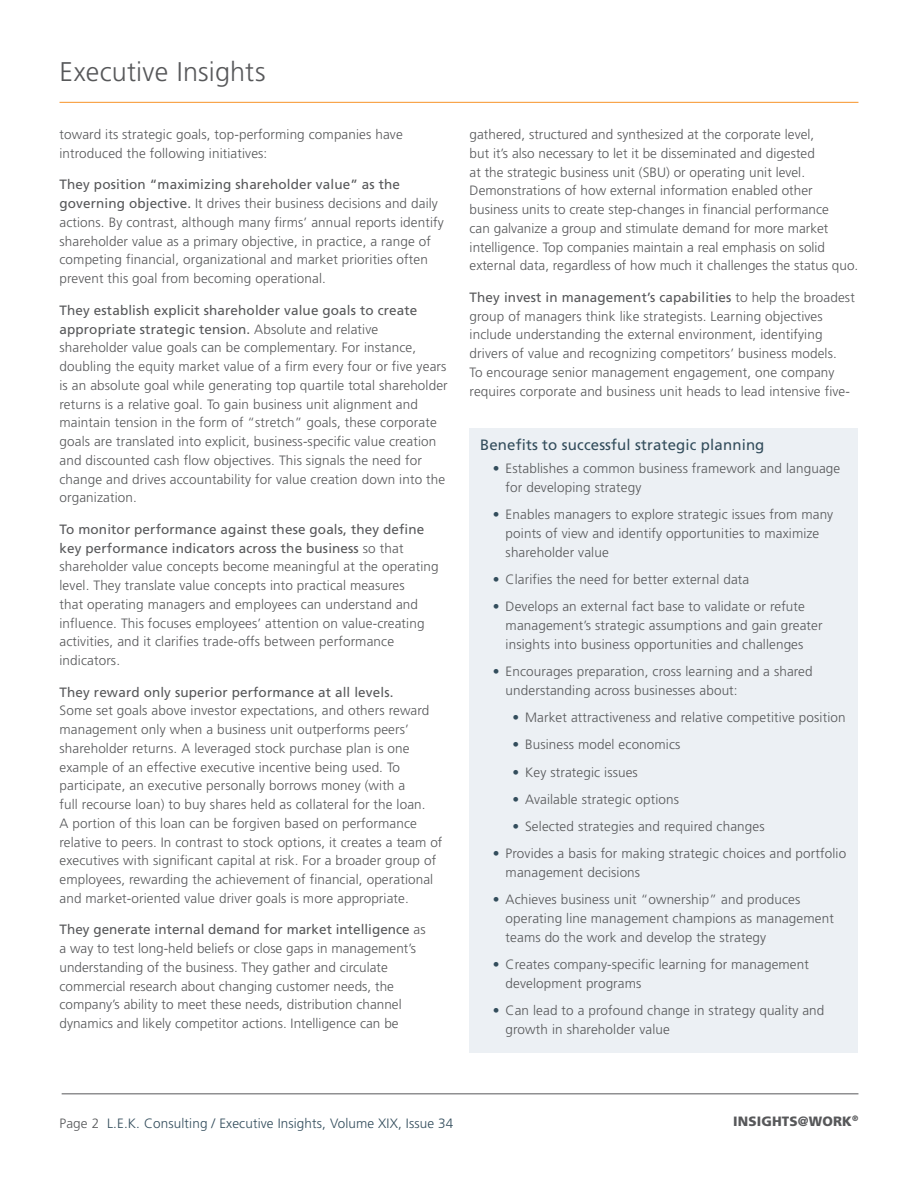
<style>
.page{position:relative;width:918px;height:1188px;background:#fff}
.page>*{position:absolute;margin:0;border:0;box-sizing:border-box;transform-origin:0 0}
.Exec_Insight_Head{font:300 27px "Frutiger";letter-spacing:.005em;color:#57585a}
.Sub_Head_for_body{font:15px "Frutiger";letter-spacing:.01em;color:#334d5c}
.Body_Copy{font:300 13.5px/18.8px "Frutiger";letter-spacing:.01em;color:#57585a}
.Footer_information{font:300 13.5px "Frutiger";letter-spacing:.01em;color:#334d5c}
.Footer_information-2{font:900 13.5px "Frutiger";letter-spacing:.01em;color:#57585a}
.s1{font-weight:400}
.s2{color:#334d5c}
.s3{color:#57585a}
</style>
<div class="page">
<hr style="left:60px;top:102px;width:798px;height:1px;background:#f79328">
<hr style="left:62px;top:1094px;width:796px;height:1px;background:#57585a">
<div style="left:469px;top:428px;width:389px;height:625px;background:#ecf0f4"></div>
<p class="Exec_Insight_Head" style="left:60px;top:56px;width:207px">Executive Insights</p>
<p class="Body_Copy" style="left:60px;top:125px;width:345px">toward its strategic goals, top-performing companies have introduced the following initiatives:</p>
<p class="Body_Copy" style="left:60px;top:176px;width:386px"><span class="s1">They position “maximizing shareholder value” as the governing objective.</span> It drives their business decisions and daily actions. By contrast, although many firms’ annual reports identify shareholder value as a primary objective, in practice, a range of competing financial, organizational and market priorities often prevent this goal from becoming operational.</p>
<p class="Body_Copy" style="left:60px;top:301px;width:390px"><span class="s1">They establish explicit shareholder value goals to create appropriate strategic tension.</span> Absolute and relative shareholder value goals can be complementary. For instance, doubling the equity market value of a firm every four or five years is an absolute goal while generating top quartile total shareholder returns is a relative goal. To gain business unit alignment and maintain tension in the form of “stretch” goals, these corporate goals are translated into explicit, business-specific value creation and discounted cash flow objectives. This signals the need for change and drives accountability for value creation down into the organization.</p>
<p class="Body_Copy" style="left:60px;top:520px;width:381px"><span class="s1">To monitor performance against these goals, they define key performance indicators across the business</span> so that shareholder value concepts become meaningful at the operating level. They translate value concepts into practical measures<br>that operating managers and employees can understand and influence. This focuses employees’ attention on value-creating activities, and it clarifies trade-offs between performance indicators.</p>
<p class="Body_Copy" style="left:60px;top:683px;width:384px"><span class="s1">They reward only superior performance at all levels.<br></span>Some set goals above investor expectations, and others reward management only when a business unit outperforms peers’ shareholder returns. A leveraged stock purchase plan is one example of an effective executive incentive being used. To participate, an executive personally borrows money (with a<br>full recourse loan) to buy shares held as collateral for the loan.<br>A portion of this loan can be forgiven based on performance relative to peers. In contrast to stock options, it creates a team of executives with significant capital at risk. For a broader group of employees, rewarding the achievement of financial, operational and market-oriented value driver goals is more appropriate.</p>
<p class="Body_Copy" style="left:60px;top:920px;width:368px"><span class="s1">They generate internal demand for market intelligence</span> as a way to test long-held beliefs or close gaps in management’s understanding of the business. They gather and circulate commercial research about changing customer needs, the company’s ability to meet these needs, distribution channel dynamics and likely competitor actions. Intelligence can be</p>
<p class="Body_Copy" style="left:470px;top:125px;width:390px">gathered, structured and synthesized at the corporate level,<br>but it’s also necessary to let it be disseminated and digested<br>at the strategic business unit (SBU) or operating unit level.<br>Demonstrations of how external information enabled other business units to create step-changes in financial performance<br>can galvanize a group and stimulate demand for more market intelligence. Top companies maintain a real emphasis on solid external data, regardless of how much it challenges the status quo.</p>
<p class="Body_Copy" style="left:470px;top:288px;width:387px"><span class="s1">They invest in management’s capabilities</span> to help the broadest group of managers think like strategists. Learning objectives include understanding the external environment, identifying drivers of value and recognizing competitors’ business models.<br>To encourage senior management engagement, one company requires corporate and business unit heads to lead intensive five-</p>
<p class="Sub_Head_for_body" style="left:480px;top:436px;width:286px">Benefits to successful strategic planning</p>
<p class="Body_Copy" style="left:506px;top:460px;width:336px;text-indent:-13px"><span class="s2">•</span> Establishes a common business framework and language for developing strategy</p>
<p class="Body_Copy" style="left:506px;top:506px;width:329px;text-indent:-13px"><span class="s2">•</span> Enables managers to explore strategic issues from many points of view and identify opportunities to maximize shareholder value</p>
<p class="Body_Copy" style="left:493px;top:570px;width:258px"><span class="s2">•</span> Clarifies the need for better external data</p>
<p class="Body_Copy" style="left:506px;top:598px;width:319px;text-indent:-13px"><span class="s2">•</span> Develops an external fact base to validate or refute management’s strategic assumptions and gain greater insights into business opportunities and challenges</p>
<p class="Body_Copy" style="left:506px;top:662px;width:309px;text-indent:-13px"><span class="s2">•</span> Encourages preparation, cross learning and a shared understanding across businesses about:</p>
<p class="Body_Copy" style="left:512px;top:708px;width:335px"><span class="s2">•</span> Market attractiveness and relative competitive position</p>
<p class="Body_Copy" style="left:512px;top:736px;width:170px"><span class="s2">•</span> Business model economics</p>
<p class="Body_Copy" style="left:512px;top:763px;width:127px"><span class="s2">•</span> Key strategic issues</p>
<p class="Body_Copy" style="left:512px;top:790px;width:168px"><span class="s2">•</span> Available strategic options</p>
<p class="Body_Copy" style="left:512px;top:817px;width:254px"><span class="s2">•</span> Selected strategies and required changes</p>
<p class="Body_Copy" style="left:506px;top:845px;width:342px;text-indent:-13px"><span class="s2">•</span> Provides a basis for making strategic choices and portfolio management decisions</p>
<p class="Body_Copy" style="left:506px;top:891px;width:330px;text-indent:-13px"><span class="s2">•</span> Achieves business unit “ownership” and produces operating line management champions as management teams do the work and develop the strategy</p>
<p class="Body_Copy" style="left:506px;top:955px;width:305px;text-indent:-13px"><span class="s2">•</span> Creates company-specific learning for management development programs</p>
<p class="Body_Copy" style="left:506px;top:1001px;width:320px;text-indent:-13px"><span class="s2">•</span> Can lead to a profound change in strategy quality and growth in shareholder value</p>
<p class="Footer_information" style="left:60px;top:1116px;width:395px"><span class="s3">Page 2</span> L.E.K. Consulting / Executive Insights, Volume XIX, Issue 34</p>
<p class="Footer_information-2" style="left:733px;top:1113px;width:127px">INSIGHTS@WORK<sup>®</sup></p>
</div>
